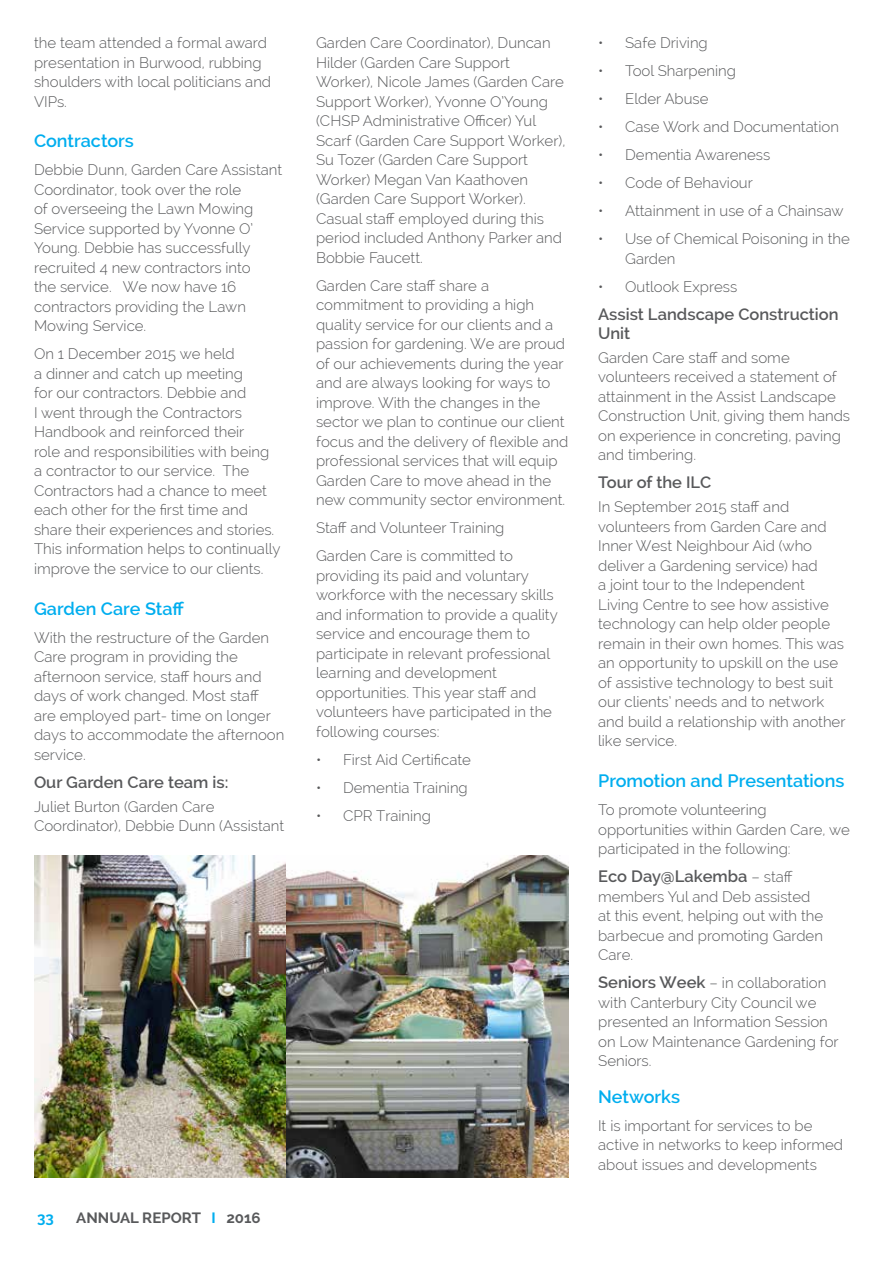
<style>
.page{position:relative;width:893px;height:1263px;background:#fff}
.page>*{position:absolute;margin:0;border:0;box-sizing:border-box;transform-origin:0 0}
.t1{font:600 18px "Raleway";color:#00aeef}
.t2{font:600 16.5px/19.5px "Raleway";color:#58595b}
.t3{font:300 15px/19.5px "Raleway";color:#58595b}
.t4{font:700 15px "Raleway";color:#58595b}
.t5{font:700 15px "Raleway";color:#00aeef}
.s1{color:#00aeef}
.s2{font-weight:300;font-size:15px}
.s3{font-weight:600;font-size:16.5px}
</style>
<div class="page">
<img style="left:34px;top:855px;width:252px;height:323px">
<img style="left:286px;top:855px;width:282px;height:323px">
<p class="t3" style="left:34px;top:33px;width:239px">the team attended a formal award presentation in Burwood, rubbing shoulders with local politicians and<br>VIPs.</p>
<p class="t1" style="left:34px;top:131px;width:101px">Contractors</p>
<p class="t3" style="left:34px;top:160px;width:250px">Debbie Dunn, Garden Care Assistant<br>Coordinator, took over the role<br>of overseeing the Lawn Mowing<br>Service supported by Yvonne O’<br>Young. Debbie has successfully recruited 4 new contractors into<br>the service. We now have 16 contractors providing the Lawn<br>Mowing Service.</p>
<p class="t3" style="left:34px;top:344px;width:248px">On 1 December 2015 we held<br>a dinner and catch up meeting<br>for our contractors. Debbie and<br>I went through the Contractors<br>Handbook and reinforced their<br>role and responsibilities with being a contractor to our service. The<br>Contractors had a chance to meet each other for the first time and share their experiences and stories.<br>This information helps to continually improve the service to our clients.</p>
<p class="t1" style="left:34px;top:598px;width:152px">Garden Care Staff</p>
<p class="t3" style="left:34px;top:628px;width:252px">With the restructure of the Garden<br>Care program in providing the afternoon service, staff hours and days of work changed. Most staff are employed part- time on longer days to accommodate the afternoon service.</p>
<p class="t2" style="left:34px;top:772px;width:196px">Our Garden Care team is:</p>
<p class="t3" style="left:34px;top:796px;width:252px">Juliet Burton (Garden Care<br>Coordinator), Debbie Dunn (Assistant</p>
<p class="t5" style="left:37px;top:1209px;width:18px">33</p>
<p class="t4" style="left:76px;top:1209px;width:186px">ANNUAL REPORT <span class="s1">I</span> 2016</p>
<p class="t3" style="left:316px;top:33px;width:251px">Garden Care Coordinator), Duncan<br>Hilder (Garden Care Support<br>Worker), Nicole James (Garden Care<br>Support Worker), Yvonne O’Young (CHSP Administrative Officer) Yul<br>Scarf (Garden Care Support Worker),<br>Su Tozer (Garden Care Support<br>Worker) Megan Van Kaathoven (Garden Care Support Worker).<br>Casual staff employed during this period included Anthony Parker and<br>Bobbie Faucett.</p>
<p class="t3" style="left:316px;top:276px;width:254px">Garden Care staff share a commitment to providing a high quality service for our clients and a passion for gardening. We are proud of our achievements during the year and are always looking for ways to improve. With the changes in the sector we plan to continue our client focus and the delivery of flexible and professional services that will equip Garden Care to move ahead in the new community sector environment.</p>
<p class="t3" style="left:316px;top:514px;width:198px;line-height:28px">Staff and Volunteer Training<br>Garden Care is committed to</p>
<p class="t3" style="left:316px;top:566px;width:243px">providing its paid and voluntary workforce with the necessary skills and information to provide a quality service and encourage them to participate in relevant professional learning and development opportunities. This year staff and volunteers have participated in the following courses:</p>
<p class="t3" style="left:316px;top:750px;width:156px">• First Aid Certificate</p>
<p class="t3" style="left:316px;top:778px;width:153px">• Dementia Training</p>
<p class="t3" style="left:316px;top:806px;width:116px">• CPR Training</p>
<p class="t3" style="left:598px;top:33px;width:111px">• Safe Driving</p>
<p class="t3" style="left:598px;top:61px;width:139px">• Tool Sharpening</p>
<p class="t3" style="left:598px;top:89px;width:112px">• Elder Abuse</p>
<p class="t3" style="left:598px;top:117px;width:242px">• Case Work and Documentation</p>
<p class="t3" style="left:598px;top:145px;width:174px">• Dementia Awareness</p>
<p class="t3" style="left:598px;top:173px;width:156px">• Code of Behaviour</p>
<p class="t3" style="left:598px;top:201px;width:247px">• Attainment in use of a Chainsaw</p>
<p class="t3" style="left:625px;top:229px;width:226px;text-indent:-27px">• Use of Chemical Poisoning in the<br>Garden</p>
<p class="t3" style="left:598px;top:277px;width:141px">• Outlook Express</p>
<p class="t2" style="left:598px;top:304px;width:242px">Assist Landscape Construction<br>Unit</p>
<p class="t3" style="left:598px;top:348px;width:254px">Garden Care staff and some volunteers received a statement of attainment in the Assist Landscape<br>Construction Unit, giving them hands on experience in concreting, paving and timbering.</p>
<p class="t2" style="left:598px;top:473px;width:115px">Tour of the ILC</p>
<p class="t3" style="left:598px;top:497px;width:249px">In September 2015 staff and volunteers from Garden Care and<br>Inner West Neighbour Aid (who deliver a Gardening service) had<br>a joint tour to the Independent<br>Living Centre to see how assistive technology can help older people remain in their own homes. This was an opportunity to upskill on the use of assistive technology to best suit our clients’ needs and to network and build a relationship with another like service.</p>
<p class="t1" style="left:598px;top:770px;width:248px">Promotion and Presentations</p>
<p class="t3" style="left:598px;top:800px;width:253px">To promote volunteering opportunities within Garden Care, we participated in the following:</p>
<p class="t2" style="left:598px;top:866px;width:196px">Eco Day@Lakemba <span class="s2">– staff</span></p>
<p class="t3" style="left:598px;top:886px;width:227px">members Yul and Deb assisted at this event, helping out with the barbecue and promoting Garden<br>Care.</p>
<p class="t3" style="left:598px;top:973px;width:242px"><span class="s3">Seniors Week</span> – in collaboration with Canterbury City Council we presented an Information Session on Low Maintenance Gardening for<br>Seniors.</p>
<p class="t1" style="left:598px;top:1086px;width:83px">Networks</p>
<p class="t3" style="left:598px;top:1115px;width:246px">It is important for services to be active in networks to keep informed about issues and developments</p>
</div>
